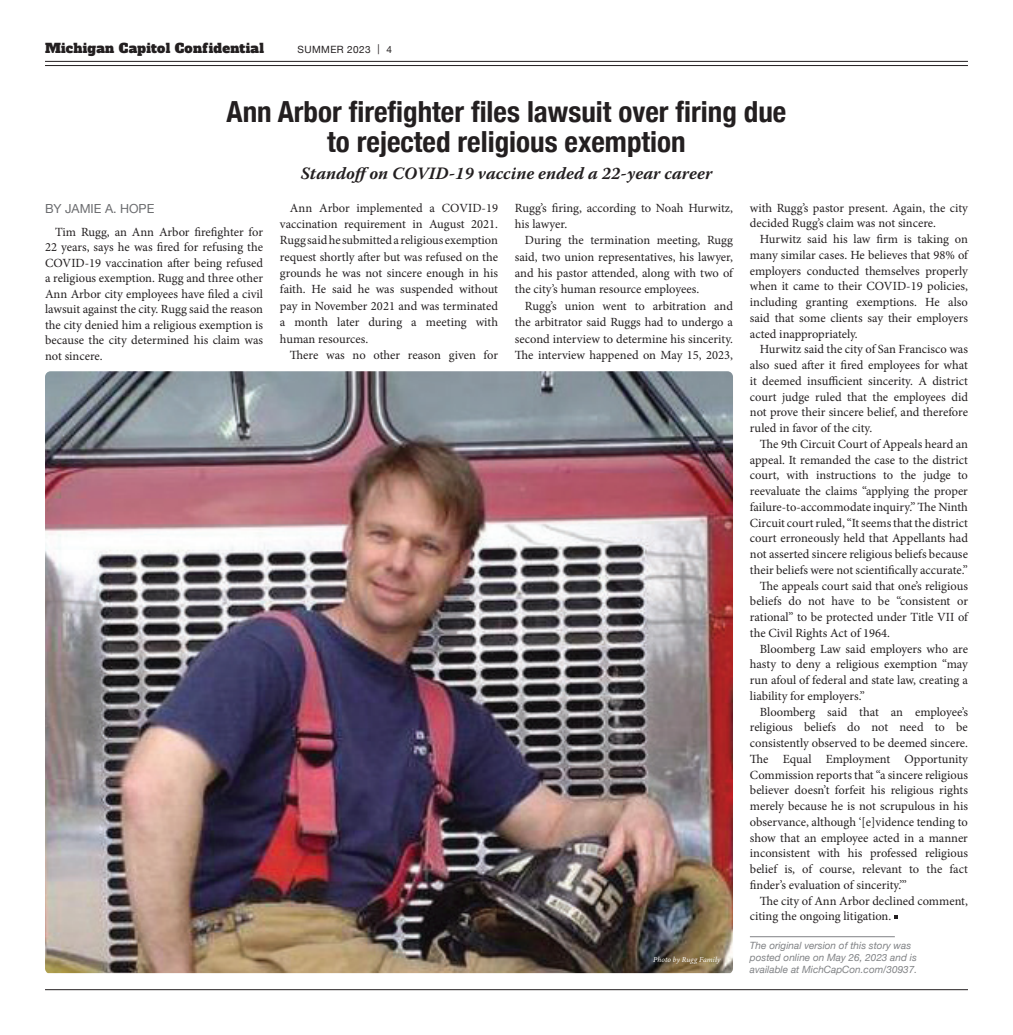
<style>
.page{position:relative;width:1013px;height:1035px;background:#fff}
.page>*{position:absolute;margin:0;border:0;box-sizing:border-box;transform-origin:0 0}
.t1{font:700 condensed 29.12px/30.5px "Helvetica Neue";color:#231f20;text-align:center}
.t2{font:italic 700 17.25px "Warnock Pro";color:#231f20}
.t3{font:13.12px "Alfa Slab One";letter-spacing:.02em;color:#231f20}
.t4{font:12.5px/16.4px "Minion Pro";color:#231f20;text-align:justify}
.t5{font:12.5px "Helvetica Neue";color:#6c6d70}
.t6{font:italic 10px/12px "Helvetica Neue";color:#808285}
.t7{font:10px "Helvetica Neue";letter-spacing:.04em;color:#231f20}
.t8{font:italic 7.5px "Minion Variable Concept";letter-spacing:.01em;color:#fff}
</style>
<div class="page">
<hr style="left:45px;top:61px;width:923px;height:1px;background:#231f20">
<hr style="left:45px;top:65px;width:923px;height:1px;background:#231f20">
<hr style="left:45px;top:989px;width:923px;height:1px;background:#231f20">
<hr style="left:750px;top:936px;width:144px;height:1px;background:#808285">
<svg style="left:894px;top:915px;width:3px;height:4px"></svg>
<img style="left:45px;top:371px;width:688px;height:602px">
<p class="t3" style="left:45px;top:39px;width:220px">Michigan Capitol Confidential</p>
<p class="t7" style="left:298px;top:42px;width:96px">SUMMER 2023 | 4</p>
<h1 class="t1" style="left:226px;top:94px;width:561px">Ann Arbor firefighter files lawsuit over firing due to rejected religious exemption</h1>
<h2 class="t2" style="left:301px;top:163px;width:413px">Standoffon COVID-19 vaccine ended a 22-year career</h2>
<p class="t5" style="left:45px;top:200px;width:111px">BY JAMIE A. HOPE</p>
<p class="t4" style="left:45px;top:224px;width:219px;line-height:15.5px;text-indent:10px">Tim Rugg, an Ann Arbor firefighter for 22 years, says he was fired for refusing the COVID-19 vaccination after being refused a religious exemption. Rugg and three other Ann Arbor city employees have filed a civil lawsuit against the city. Rugg said the reason the city denied him a religious exemption is because the city determined his claim was not sincere.</p>
<p class="t4" style="left:280px;top:199px;width:219px;text-indent:10px">Ann Arbor implemented a COVID-19 vaccination requirement in August 2021.<br>Rugg said he submitted a religious exemption request shortly after but was refused on the grounds he was not sincere enough in his faith. He said he was suspended without pay in November 2021 and was terminated a month later during a meeting with human resources.</p>
<p class="t4" style="left:290px;top:347px;width:209px">There was no other reason given for</p>
<p class="t4" style="left:515px;top:200px;width:219px">Rugg’s firing, according to Noah Hurwitz, his lawyer.</p>
<p class="t4" style="left:515px;top:232px;width:219px;text-indent:10px">During the termination meeting, Rugg said, two union representatives, his lawyer, and his pastor attended, along with two of the city’s human resource employees.</p>
<p class="t4" style="left:515px;top:298px;width:219px;text-indent:10px">Rugg’s union went to arbitration and the arbitrator said Ruggs had to undergo a second interview to determine his sincerity.<br>The interview happened on May 15, 2023,</p>
<p class="t8" style="left:653px;top:954px;width:69px">Photo by Rugg Family</p>
<p class="t4" style="left:750px;top:200px;width:219px;line-height:15.8px">with Rugg’s pastor present. Again, the city decided Rugg’s claim was not sincere.</p>
<p class="t4" style="left:750px;top:231px;width:219px;line-height:15.8px;text-indent:10px">Hurwitz said his law firm is taking on many similar cases. He believes that 98% of employers conducted themselves properly when it came to their COVID-19 policies, including granting exemptions. He also said that some clients say their employers acted inappropriately.</p>
<p class="t4" style="left:750px;top:342px;width:219px;line-height:15.8px;text-indent:10px">Hurwitz said the city of San Francisco was also sued after it fired employees for what it deemed insufficient sincerity. A district court judge ruled that the employees did not prove their sincere belief, and therefore ruled in favor of the city.</p>
<p class="t4" style="left:760px;top:436px;width:209px">The 9th Circuit Court of Appeals heard an</p>
<p class="t4" style="left:750px;top:451px;width:219px">appeal. It remanded the case to the district</p>
<p class="t4" style="left:750px;top:467px;width:219px">court, with instructions to the judge to</p>
<p class="t4" style="left:750px;top:483px;width:219px">reevaluate the claims “applying the proper</p>
<p class="t4" style="left:750px;top:499px;width:219px">failure-to-accommodate inquiry.” The Ninth</p>
<p class="t4" style="left:750px;top:514px;width:219px">Circuit court ruled, “It seems that the district</p>
<p class="t4" style="left:750px;top:530px;width:219px">court erroneously held that Appellants had</p>
<p class="t4" style="left:750px;top:546px;width:219px">not asserted sincere religious beliefs because</p>
<p class="t4" style="left:750px;top:562px;width:219px">their beliefs were not scientifically accurate.”</p>
<p class="t4" style="left:760px;top:577px;width:209px">The appeals court said that one’s religious</p>
<p class="t4" style="left:750px;top:593px;width:219px">beliefs do not have to be “consistent or</p>
<p class="t4" style="left:750px;top:609px;width:219px">rational” to be protected under Title VII of</p>
<p class="t4" style="left:750px;top:625px;width:142px">the Civil Rights Act of 1964.</p>
<p class="t4" style="left:760px;top:640px;width:209px">Bloomberg Law said employers who are</p>
<p class="t4" style="left:750px;top:656px;width:219px">hasty to deny a religious exemption “may</p>
<p class="t4" style="left:750px;top:672px;width:219px">run afoul of federal and state law, creating a</p>
<p class="t4" style="left:750px;top:688px;width:116px">liability for employers.”</p>
<p class="t4" style="left:760px;top:703px;width:209px">Bloomberg said that an employee’s</p>
<p class="t4" style="left:750px;top:719px;width:219px">religious beliefs do not need to be</p>
<p class="t4" style="left:750px;top:735px;width:219px">consistently observed to be deemed sincere.</p>
<p class="t4" style="left:750px;top:751px;width:219px">The Equal Employment Opportunity</p>
<p class="t4" style="left:750px;top:766px;width:219px">Commission reports that “a sincere religious</p>
<p class="t4" style="left:750px;top:782px;width:219px">believer doesn’t forfeit his religious rights</p>
<p class="t4" style="left:750px;top:798px;width:219px">merely because he is not scrupulous in his</p>
<p class="t4" style="left:750px;top:814px;width:219px">observance, although ‘[e]vidence tending to</p>
<p class="t4" style="left:750px;top:829px;width:219px">show that an employee acted in a manner</p>
<p class="t4" style="left:750px;top:845px;width:219px">inconsistent with his professed religious</p>
<p class="t4" style="left:750px;top:861px;width:219px">belief is, of course, relevant to the fact</p>
<p class="t4" style="left:750px;top:877px;width:158px">finder’s evaluation of sincerity.’”</p>
<p class="t4" style="left:760px;top:892px;width:209px">The city of Ann Arbor declined comment,</p>
<p class="t4" style="left:750px;top:908px;width:143px">citing the ongoing litigation.</p>
<p class="t6" style="left:750px;top:940px;width:169px">The original version of this story was posted online on May 26, 2023 and is available at MichCapCon.com/30937.</p>
</div>
